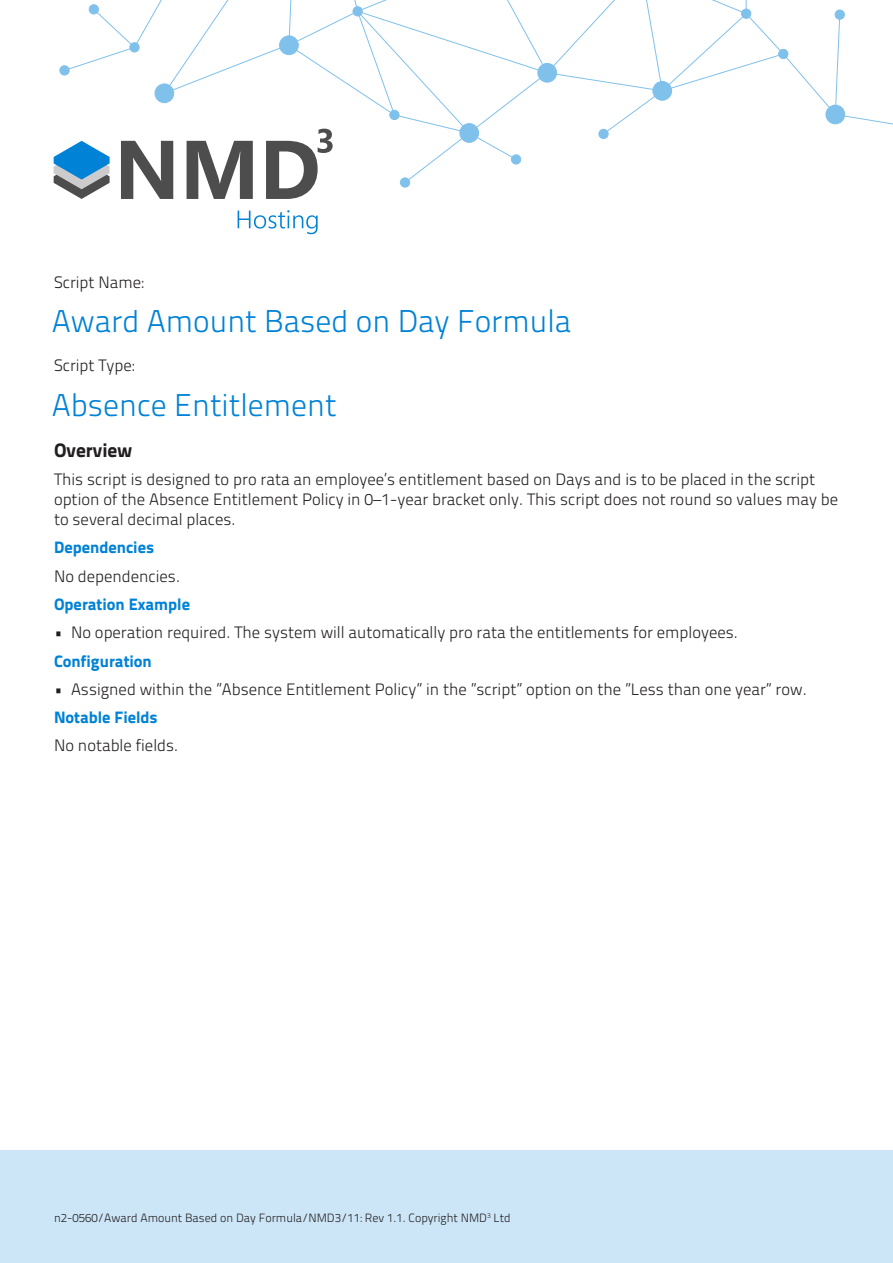
<style>
.page{position:relative;width:893px;height:1263px;background:#fff}
.page>*{position:absolute;margin:0;border:0;box-sizing:border-box;transform-origin:0 0}
.t1{font:31.5px "Titillium Text 22 L 250 wt";color:#0082d6}
.t2{font:19.5px "Titillium Text 22 L 999 wt";color:#231f20}
.t3{font:16.5px/19.8px "Titillium Text 22 L 250 wt";color:#231f20}
.t4{font:16.5px "Titillium Text 22 L 999 wt";color:#0082d6}
.t5{font:12px "Titillium Text 22 L 250 wt";color:#231f20}
</style>
<div class="page">
<div style="left:0;top:1150px;width:893px;height:113px;background:#cce6f7"></div>
<svg style="left:238px;top:210px;width:80px;height:24px"></svg>
<svg style="left:54px;top:0;width:839px;height:199px"></svg>
<p class="t3" style="left:54px;top:272px;width:91px">Script Name:</p>
<p class="t1" style="left:52px;top:298px;width:521px">Award Amount Based on Day Formula</p>
<p class="t3" style="left:54px;top:355px;width:82px">Script Type:</p>
<p class="t1" style="left:52px;top:381px;width:286px">Absence Entitlement</p>
<p class="t2" style="left:54px;top:435px;width:80px">Overview</p>
<p class="t3" style="left:54px;top:469px;width:786px">This script is designed to pro rata an employee’s entitlement based on Days and is to be placed in the script option of the Absence Entitlement Policy in 0–1-year bracket only. This script does not round so values may be to several decimal places.</p>
<p class="t4" style="left:54px;top:535px;width:102px">Dependencies</p>
<p class="t3" style="left:54px;top:565px;width:128px">No dependencies.</p>
<p class="t4" style="left:54px;top:591px;width:138px">Operation Example</p>
<p class="t3" style="left:54px;top:622px;width:685px">• No operation required. The system will automatically pro rata the entitlements for employees.</p>
<p class="t4" style="left:54px;top:648px;width:99px">Configuration</p>
<p class="t3" style="left:54px;top:678px;width:754px">• Assigned within the ”Absence Entitlement Policy” in the ”script” option on the ”Less than one year” row.</p>
<p class="t4" style="left:54px;top:704px;width:105px">Notable Fields</p>
<p class="t3" style="left:54px;top:735px;width:126px">No notable fields.</p>
<p class="t5" style="left:54px;top:1209px;width:458px">n2-0560/Award Amount Based on Day Formula/NMD3/11: Rev 1.1. Copyright NMD<sup>3</sup> Ltd</p>
</div>
